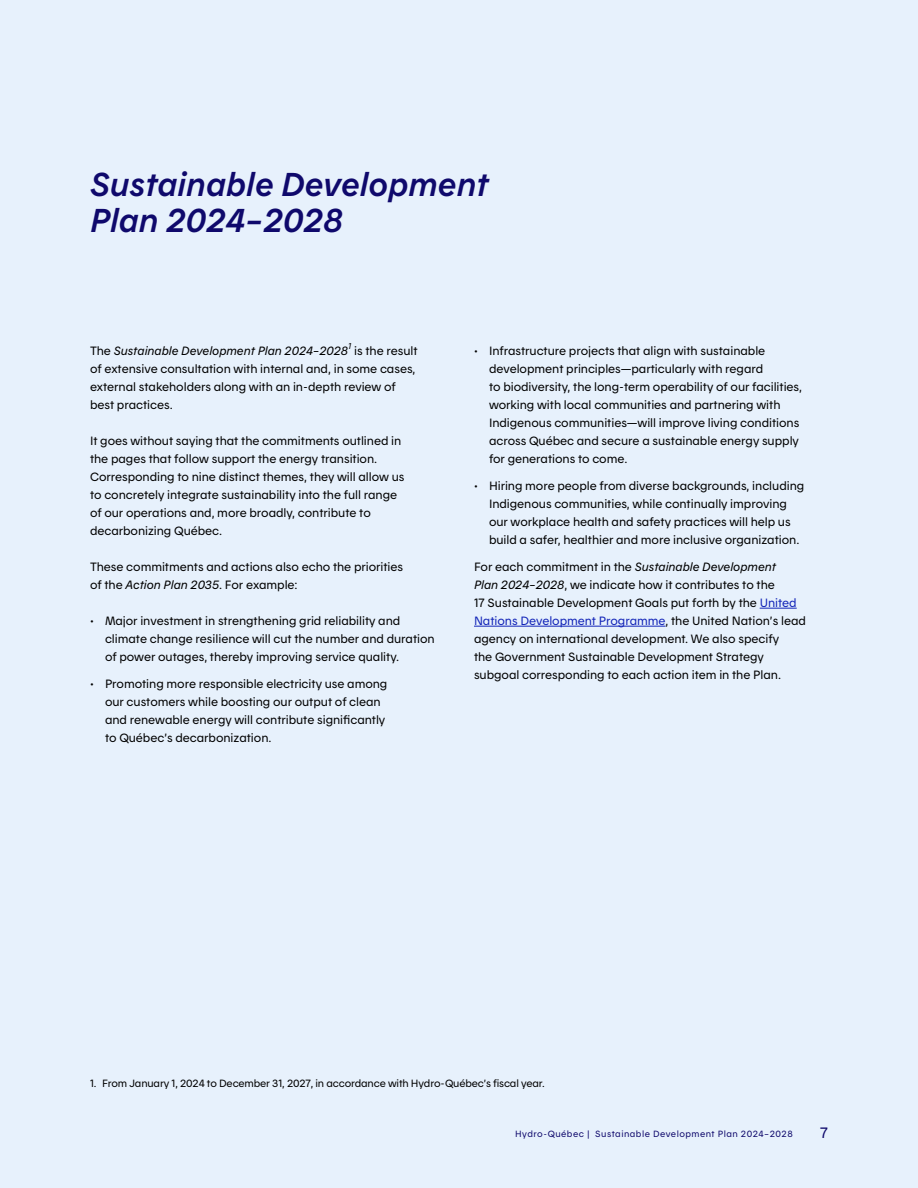
<style>
.page{position:relative;width:918px;height:1188px;background:#e7f1fc}
.page>*{position:absolute;margin:0;border:0;box-sizing:border-box;transform-origin:0 0}
.t1{font:33px/36px "Hydro Quebec Demi Italique";color:#0f096c}
.t2{font:15px "Hydro Quebec Normal";color:#0f096c}
.t3{font:12px/18px "Hydro Quebec Normal";letter-spacing:-.005em;color:#000}
.Note{font:10.5px "Hydro Quebec Normal";letter-spacing:-.015em;color:#000}
.t4{font:9px "Hydro Quebec Normal";letter-spacing:.05em;color:#0f096c}
.s1{font-family:"Hydro Quebec Italique"}
.s2{color:#1224b8}
</style>
<div class="page">
<hr style="left:760px;top:608px;width:37px;height:1px;background:#1224b8">
<hr style="left:474px;top:626px;width:191px;height:1px;background:#1224b8">
<h2 class="t1" style="left:90px;top:165px;width:400px">Sustainable Development<br>Plan 2024–2028</h2>
<p class="t3" style="left:90px;top:341px;width:329px">The <span class="s1">Sustainable Development Plan 2024–2028</span><sup>1</sup> is the result of extensive consultation with internal and, in some cases, external stakeholders along with an in-depth review of best practices.</p>
<p class="t3" style="left:90px;top:431px;width:316px">It goes without saying that the commitments outlined in the pages that follow support the energy transition.<br>Corresponding to nine distinct themes, they will allow us to concretely integrate sustainability into the full range of our operations and, more broadly, contribute to decarbonizing Québec.</p>
<p class="t3" style="left:90px;top:557px;width:315px">These commitments and actions also echo the priorities of the <span class="s1">Action Plan 2035</span>. For example:</p>
<p class="t3" style="left:105px;top:611px;width:331px;text-indent:-15px">• Major investment in strengthening grid reliability and climate change resilience will cut the number and duration of power outages, thereby improving service quality.</p>
<p class="t3" style="left:105px;top:674px;width:284px;text-indent:-15px">• Promoting more responsible electricity use among our customers while boosting our output of clean and renewable energy will contribute significantly to Québec’s decarbonization.</p>
<p class="t3" style="left:489px;top:341px;width:315px;text-indent:-15px">• Infrastructure projects that align with sustainable development principles—particularly with regard<br>to biodiversity, the long-term operability of our facilities, working with local communities and partnering with Indigenous communities—will improve living conditions across Québec and secure a sustainable energy supply for generations to come.</p>
<p class="t3" style="left:489px;top:476px;width:317px;text-indent:-15px">• Hiring more people from diverse backgrounds, including Indigenous communities, while continually improving our workplace health and safety practices will help us build a safer, healthier and more inclusive organization.</p>
<p class="t3" style="left:474px;top:557px;width:333px">For each commitment in the <span class="s1">Sustainable Development<br>Plan 2024–2028</span>, we indicate how it contributes to the<br>17 Sustainable Development Goals put forth by the <span class="s2">United Nations Development Programme</span>, the United Nation’s lead agency on international development. We also specify<br>the Government Sustainable Development Strategy subgoal corresponding to each action item in the Plan.</p>
<p class="Note" style="left:90px;top:1077px;width:456px">1. From January 1, 2024 to December 31, 2027, in accordance with Hydro-Québec’s fiscal year.</p>
<p class="t4" style="left:515px;top:1129px;width:279px">Hydro-Québec | Sustainable Development Plan 2024–2028</p>
<p class="t2" style="left:820px;top:1123px;width:9px">7</p>
</div>
